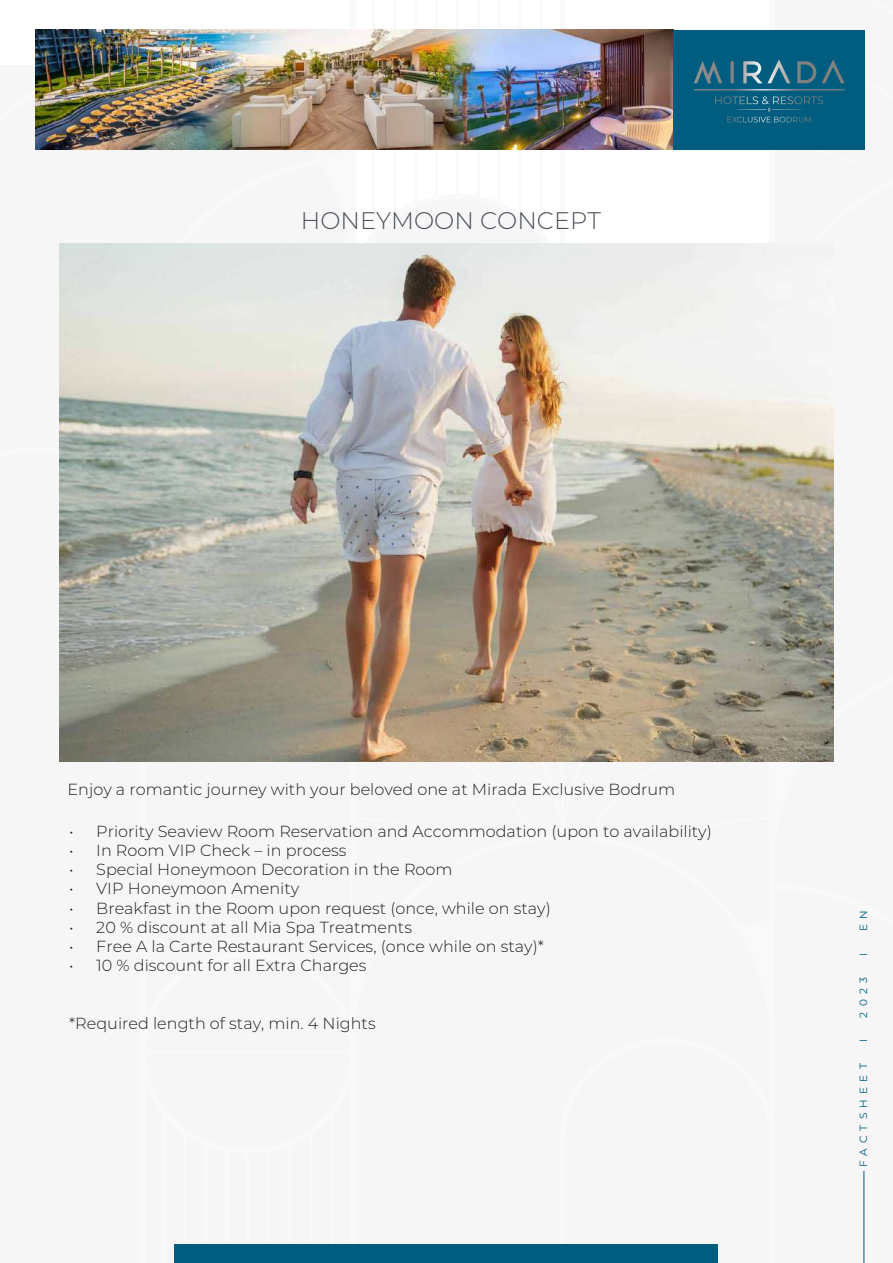
<style>
.page{position:relative;width:893px;height:1263px;background:#fff}
.page>*{position:absolute;margin:0;border:0;box-sizing:border-box;transform-origin:0 0}
.t1{font:300 24px "Montserrat";color:#4b505a}
.t2{font:300 16.05px "Montserrat";color:#231f20}
.t3{font:10.5px "Montserrat";letter-spacing:.5em;color:#005d80}
</style>
<div class="page">
<hr style="left:863px;top:1171px;width:1px;height:92px;background:#005d80">
<div style="left:174px;top:1245px;width:544px;height:18px;background:#005d80"></div>
<img style="left:36px;top:30px;width:638px;height:120px">
<div style="left:674px;top:30px;width:191px;height:120px;background:#005d80"></div>
<svg style="left:694px;top:59px;width:151px;height:64px"></svg>
<img style="left:60px;top:243px;width:774px;height:518px">
<h1 class="t1" style="left:301px;top:205px;width:301px">HONEYMOON CONCEPT</h1>
<p class="t2" style="left:68px;top:779px;width:609px">Enjoy a romantic journey with your beloved one at Mirada Exclusive Bodrum</p>
<p class="t2" style="left:69px;top:820px;width:644px">• Priority Seaview Room Reservation and Accommodation (upon to availability)</p>
<p class="t2" style="left:69px;top:839px;width:279px">• In Room VIP Check – in process</p>
<p class="t2" style="left:69px;top:858px;width:385px">• Special Honeymoon Decoration in the Room</p>
<p class="t2" style="left:69px;top:878px;width:232px">• VIP Honeymoon Amenity</p>
<p class="t2" style="left:69px;top:897px;width:483px">• Breakfast in the Room upon request (once, while on stay)</p>
<p class="t2" style="left:69px;top:916px;width:344px">• 20 % discount at all Mia Spa Treatments</p>
<p class="t2" style="left:69px;top:935px;width:476px">• Free A la Carte Restaurant Services, (once while on stay)*</p>
<p class="t2" style="left:69px;top:955px;width:299px">• 10 % discount for all Extra Charges</p>
<p class="t2" style="left:69px;top:1013px;width:308px">*Required length of stay, min. 4 Nights</p>
<p class="t3" style="left:856px;top:931px;width:22px;rotate:-90deg">E N</p>
<p class="t3" style="left:856px;top:956px;width:5px;rotate:-90deg">I</p>
<p class="t3" style="left:856px;top:1018px;width:42px;rotate:-90deg">2023</p>
<p class="t3" style="left:856px;top:1042px;width:5px;rotate:-90deg">I</p>
<p class="t3" style="left:856px;top:1167px;width:106px;rotate:-90deg">FACTSHEET</p>
</div>
